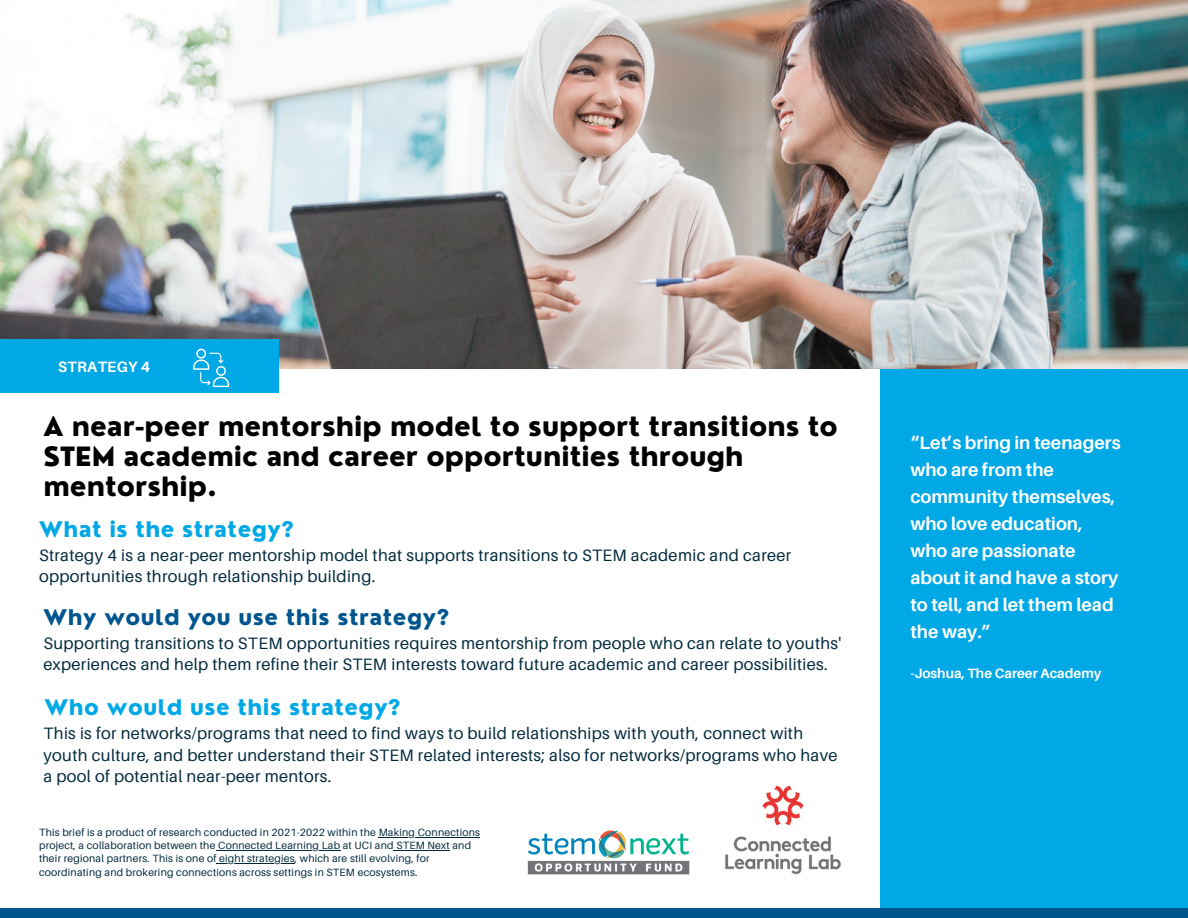
<style>
.page{position:relative;width:1188px;height:918px;background:#fff}
.page>*{position:absolute;margin:0;border:0;box-sizing:border-box;transform-origin:0 0}
.t1{font:800 25.95px/30.3px "Nourd";color:#000}
.t2{font:800 21px "Nourd";letter-spacing:.025em;color:#00a8e5}
.t3{font:800 21px "Nourd";letter-spacing:.025em;color:#00558f}
.t4{font:700 18px/27px "Aileron";color:#fff}
.t5{font:16.5px/21.3px "Aileron";letter-spacing:.02em;color:#022a3d}
.t6{font:700 15px "Aileron";letter-spacing:.015em;color:#fff}
.t7{font:700 13.5px "Aileron";color:#fff}
.t8{font:10.5px/13.2px "Aileron";letter-spacing:.02em;color:#022a3d}
</style>
<div class="page">
<div style="left:880px;top:365px;width:308px;height:550px;background:#00a8e5"></div>
<img style="left:0;top:0;width:1188px;height:369px">
<div style="left:0;top:908px;width:1188px;height:10px;background:#00558f"></div>
<img style="left:527px;top:830px;width:163px;height:45px">
<div style="left:0;top:339px;width:278px;height:53px;background:#00a8e5"></div>
<svg style="left:193px;top:349px;width:36px;height:38px"></svg>
<img style="left:725px;top:785px;width:116px;height:90px">
<hr style="left:379px;top:837px;width:101px;height:1px;background:#022a3d">
<hr style="left:216px;top:850px;width:124px;height:1px;background:#022a3d">
<hr style="left:394px;top:850px;width:56px;height:1px;background:#022a3d">
<hr style="left:217px;top:863px;width:78px;height:1px;background:#022a3d">
<h2 class="t6" style="left:58px;top:358px;width:93px">STRATEGY 4</h2>
<h3 class="t1" style="left:44px;top:411px;width:796px">A near-peer mentorship model to support transitions to<br>STEM academic and career opportunities through mentorship.</h3>
<h6 class="t2" style="left:39px;top:516px;width:256px">What is the strategy?</h6>
<h5 class="t5" style="left:39px;top:544px;width:754px">Strategy 4 is a near-peer mentorship model that supports transitions to STEM academic and career opportunities through relationship building.</h5>
<h2 class="t3" style="left:44px;top:604px;width:407px">Why would you use this strategy?</h2>
<h1 class="t5" style="left:44px;top:632px;width:799px">Supporting transitions to STEM opportunities requires mentorship from people who can relate to youths' experiences and help them refine their STEM interests toward future academic and career possibilities.</h1>
<h4 class="t2" style="left:45px;top:694px;width:358px">Who would use this strategy?</h4>
<p class="t5" style="left:44px;top:723px;width:796px">This is for networks/programs that need to find ways to build relationships with youth, connect with youth culture, and better understand their STEM related interests; also for networks/programs who have a pool of potential near-peer mentors.</p>
<h4 class="t8" style="left:39px;top:826px;width:443px">This brief is a product of research conducted in 2021-2022 within the Making Connections</h4>
<p class="t8" style="left:39px;top:839px;width:434px">project, a collaboration between the Connected Learning Lab at UCI and STEM Next and their regional partners. This is one of eight strategies, which are still evolving, for coordinating and brokering connections across settings in STEM ecosystems.</p>
<h4 class="t4" style="left:910px;top:429px;width:212px">“Let’s bring in teenagers who are from the community themselves, who love education, who are passionate about it and have a story to tell, and let them lead the way.”</h4>
<h2 class="t7" style="left:910px;top:665px;width:192px">-Joshua, The Career Academy</h2>
</div>
